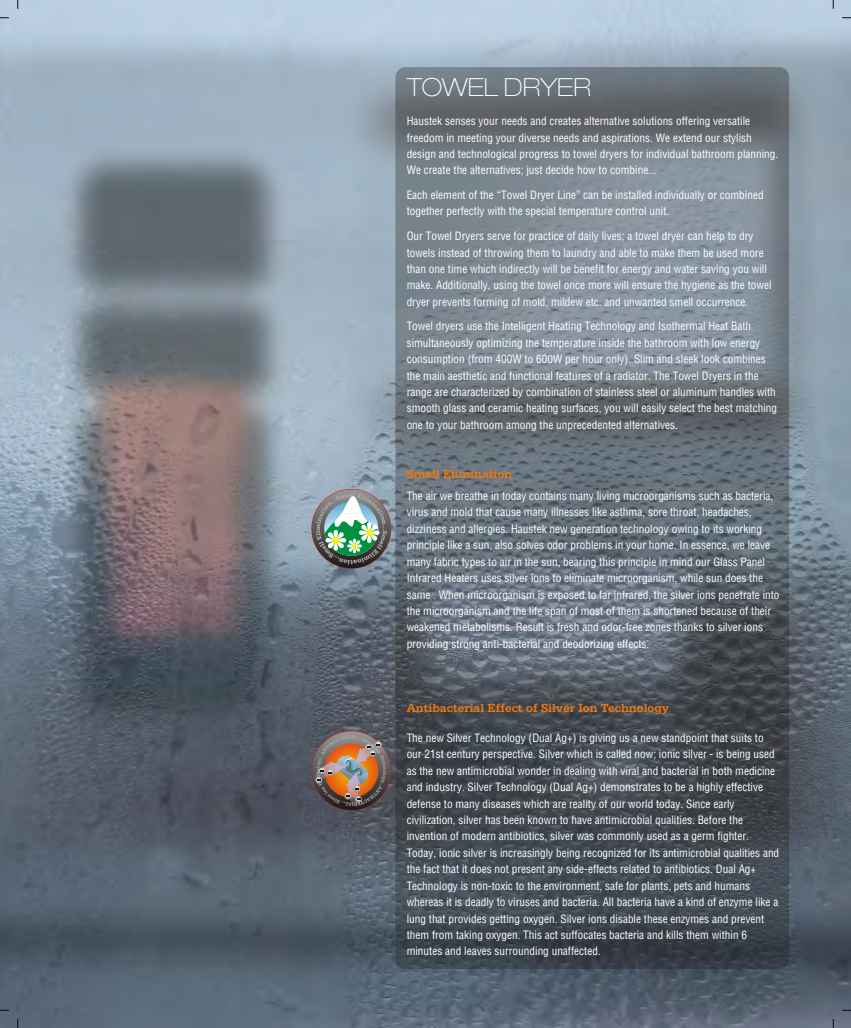
<style>
.page{position:relative;width:851px;height:1028px;background:#fff}
.page>*{position:absolute;margin:0;border:0;box-sizing:border-box;transform-origin:0 0}
.t1{font:100 expanded 25px "Helvetica Neue LT Pro";color:#fff}
.t2{font:700 12.5px "Serifa BT";color:#e87817}
.t3{font:condensed 11.25px/16.4px "Helvetica Tr";color:#fff}
</style>
<div class="page">
<img style="left:0;top:0;width:850px;height:1028px">
<img style="left:395px;top:67px;width:394px;height:902px;border-radius:10px">
<svg style="left:312px;top:489px;width:78px;height:79px"></svg>
<svg style="left:315px;top:491px;width:72px;height:73px;background:#819b8d"></svg>
<svg style="left:312px;top:731px;width:78px;height:79px"></svg>
<img style="left:312px;top:735px;width:77px;height:73px">
<h1 class="t1" style="left:407px;top:78px;width:185px">TOWEL DRYER</h1>
<p class="t3" style="left:406px;top:114px;width:373px">Haustek senses your needs and creates alternative solutions offering versatile freedom in meeting your diverse needs and aspirations. We extend our stylish design and technological progress to towel dryers for individual bathroom planning.<br>We create the alternatives; just decide how to combine...</p>
<p class="t3" style="left:406px;top:188px;width:358px">Each element of the “Towel Dryer Line” can be installed individually or combined together perfectly with the special temperature control unit.</p>
<p class="t3" style="left:406px;top:229px;width:366px">Our Towel Dryers serve for practice of daily lives; a towel dryer can help to dry towels instead of throwing them to laundry and able to make them be used more than one time which indirectly will be benefit for energy and water saving you will make. Additionally, using the towel once more will ensure the hygiene as the towel dryer prevents forming of mold, mildew etc. and unwanted smell occurrence.</p>
<p class="t3" style="left:406px;top:319px;width:372px">Towel dryers use the Intelligent Heating Technology and Isothermal Heat Bath simultaneously optimizing the temperature inside the bathroom with low energy consumption (from 400W to 600W per hour only). Slim and sleek look combines the main aesthetic and functional features of a radiator. The Towel Dryers in the range are characterized by combination of stainless steel or aluminum handles with smooth glass and ceramic heating surfaces, you will easily select the best matching one to your bathroom among the unprecedented alternatives.</p>
<p class="t2" style="left:406px;top:468px;width:107px">Smell Elimination</p>
<p class="t3" style="left:406px;top:489px;width:374px">The air we breathe in today contains many living microorganisms such as bacteria, virus and mold that cause many illnesses like asthma, sore throat, headaches, dizziness and allergies. Haustek new generation technology owing to its working principle like a sun, also solves odor problems in your home. In essence, we leave many fabric types to air in the sun, bearing this principle in mind our Glass Panel Infrared Heaters uses silver ions to eliminate microorganism, while sun does the same . When microorganism is exposed to far infrared, the silver ions penetrate into the microorganism and the life span of most of them is shortened because of their weakened metabolisms. Result is fresh and odor-free zones thanks to silver ions providing strong anti-bacterial and deodorizing effects.</p>
<p class="t2" style="left:406px;top:703px;width:264px">Antibacterial Effect of Silver Ion Technology</p>
<p class="t3" style="left:406px;top:730px;width:374px">The new Silver Technology (Dual Ag+) is giving us a new standpoint that suits to our 21st century perspective. Silver which is called now; ionic silver - is being used as the new antimicrobial wonder in dealing with viral and bacterial in both medicine and industry. Silver Technology (Dual Ag+) demonstrates to be a highly effective defense to many diseases which are reality of our world today. Since early civilization, silver has been known to have antimicrobial qualities. Before the invention of modern antibiotics, silver was commonly used as a germ fighter.<br>Today, ionic silver is increasingly being recognized for its antimicrobial qualities and the fact that it does not present any side-effects related to antibiotics. Dual Ag+ Technology is non-toxic to the environment, safe for plants, pets and humans whereas it is deadly to viruses and bacteria. All bacteria have a kind of enzyme like a lung that provides getting oxygen. Silver ions disable these enzymes and prevent them from taking oxygen. This act suffocates bacteria and kills them within 6 minutes and leaves surrounding unaffected.</p>
</div>
